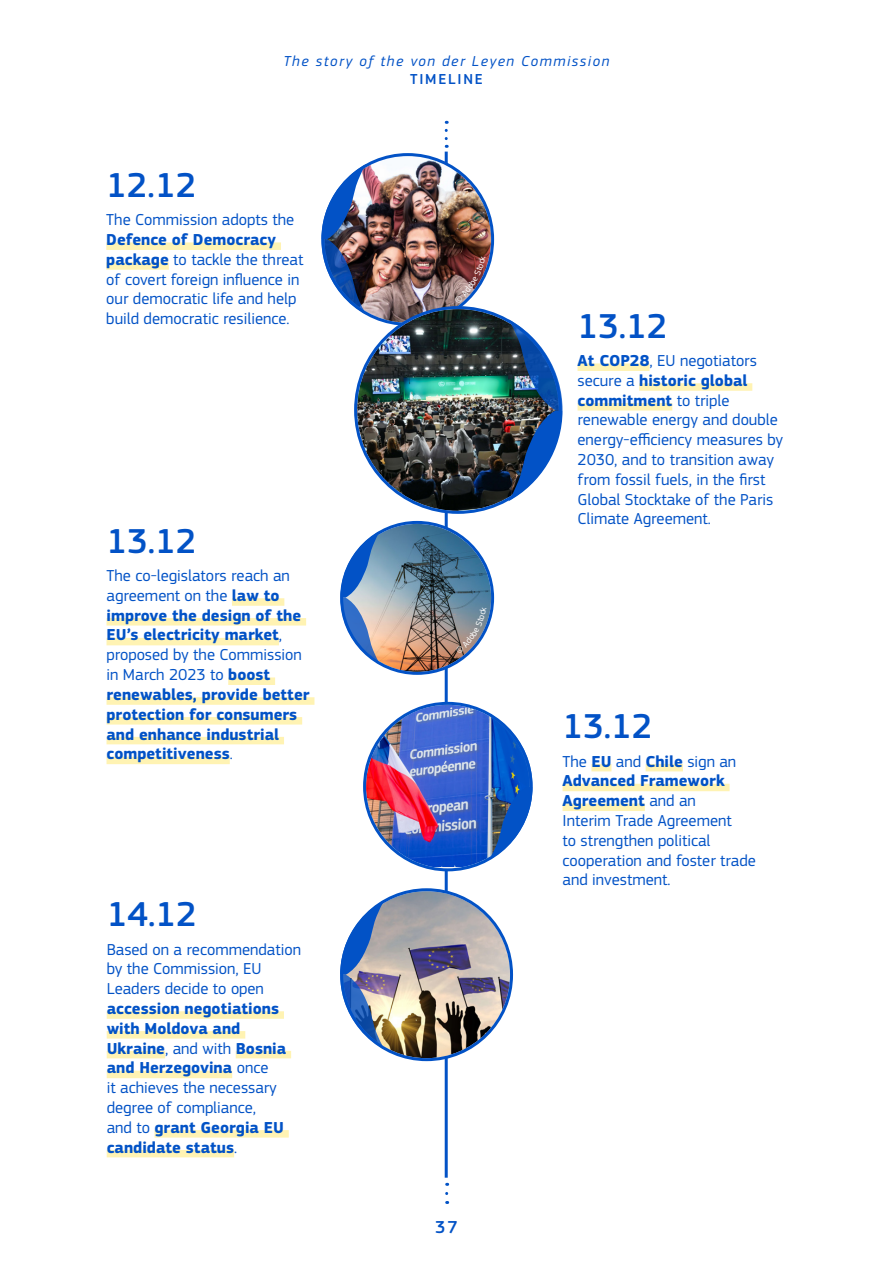
<style>
.page{position:relative;width:893px;height:1263px;background:#fff}
.page>*{position:absolute;margin:0;border:0;box-sizing:border-box;transform-origin:0 0}
.Body_text_blue{font:500 36px "EC Square Sans Pro";color:#0252c6}
.t1{font:500 18px "EC Square Sans Pro";color:#0252c6}
.Body_text_blue-2{font:16.5px/19.8px "EC Square Sans Pro";color:#0252c6}
.Body_text_blue-3{font:700 16.5px/19.8px "EC Square Sans Pro";color:#0252c6}
.t2{font:italic 15px "EC Square Sans Pro";letter-spacing:.1em;color:#0252c6}
.t3{font:500 15px "EC Square Sans Pro";letter-spacing:.12em;color:#0252c6}
.s1{font-weight:700}
.s2{font-weight:400}
</style>
<div class="page">
<hr style="left:445px;top:152px;width:3px;height:1026px;background:#0252c6">
<svg style="left:445px;top:130px;width:3px;height:18px"></svg>
<img style="left:324px;top:156px;width:167px;height:167px;border-radius:83px">
<img style="left:321px;top:164px;width:45px;height:150px">
<img style="left:357px;top:309px;width:202px;height:202px;border-radius:101px">
<img style="left:508px;top:319px;width:54px;height:182px">
<img style="left:343px;top:524px;width:148px;height:148px;border-radius:74px">
<svg style="left:340px;top:531px;width:40px;height:133px"></svg>
<img style="left:366px;top:705px;width:124px;height:162px">
<svg style="left:489px;top:713px;width:44px;height:147px"></svg>
<img style="left:343px;top:891px;width:167px;height:167px;border-radius:83px">
<img style="left:340px;top:900px;width:45px;height:149px">
<svg style="left:445px;top:1193px;width:3px;height:11px"></svg>
<div style="left:106px;top:242px;width:175px;height:8px;background:#fff3b3"></div>
<div style="left:106px;top:262px;width:63px;height:8px;background:#fff3b3"></div>
<div style="left:578px;top:363px;width:72px;height:8px;background:#fff3b3"></div>
<div style="left:639px;top:383px;width:113px;height:8px;background:#fff3b3"></div>
<div style="left:578px;top:403px;width:94px;height:8px;background:#fff3b3"></div>
<div style="left:232px;top:598px;width:52px;height:8px;background:#fff3b3"></div>
<div style="left:107px;top:618px;width:199px;height:7px;background:#fff3b3"></div>
<div style="left:107px;top:638px;width:172px;height:7px;background:#fff3b3"></div>
<div style="left:228px;top:677px;width:47px;height:8px;background:#fff3b3"></div>
<div style="left:107px;top:697px;width:207px;height:8px;background:#fff3b3"></div>
<div style="left:107px;top:717px;width:195px;height:7px;background:#fff3b3"></div>
<div style="left:107px;top:737px;width:177px;height:7px;background:#fff3b3"></div>
<div style="left:107px;top:757px;width:123px;height:7px;background:#fff3b3"></div>
<div style="left:591px;top:764px;width:20px;height:7px;background:#fff3b3"></div>
<div style="left:646px;top:764px;width:37px;height:7px;background:#fff3b3"></div>
<div style="left:562px;top:784px;width:168px;height:7px;background:#fff3b3"></div>
<div style="left:562px;top:803px;width:83px;height:8px;background:#fff3b3"></div>
<div style="left:107px;top:1011px;width:177px;height:8px;background:#fff3b3"></div>
<div style="left:107px;top:1031px;width:138px;height:7px;background:#fff3b3"></div>
<div style="left:107px;top:1051px;width:58px;height:7px;background:#fff3b3"></div>
<div style="left:236px;top:1051px;width:55px;height:7px;background:#fff3b3"></div>
<div style="left:107px;top:1071px;width:125px;height:7px;background:#fff3b3"></div>
<div style="left:154px;top:1130px;width:135px;height:7px;background:#fff3b3"></div>
<div style="left:107px;top:1150px;width:127px;height:7px;background:#fff3b3"></div>
<svg style="left:455px;top:255px;width:31px;height:48px"></svg>
<svg style="left:455px;top:606px;width:31px;height:48px"></svg>
<p class="t2" style="left:284px;top:53px;width:327px">The story of the von der Leyen Commission</p>
<p class="t3" style="left:410px;top:71px;width:74px">TIMELINE</p>
<p class="Body_text_blue" style="left:106px;top:164px;width:92px">12.12</p>
<p class="Body_text_blue-2" style="left:106px;top:210px;width:199px">The Commission adopts the<br><span class="s1">Defence of Democracy package</span> to tackle the threat of covert foreign influence in our democratic life and help build democratic resilience.</p>
<p class="Body_text_blue" style="left:107px;top:520px;width:92px">13.12</p>
<p class="Body_text_blue-3" style="left:107px;top:566px;width:205px"><span class="s2">The co-legislators reach an agreement on the</span> law to improve the design of the<br>EU’s electricity market<span class="s2">, proposed by the Commission in March 2023 to</span> boost renewables, provide better protection for consumers and enhance industrial competitiveness<span class="s2">.</span></p>
<p class="Body_text_blue" style="left:107px;top:893px;width:92px">14.12</p>
<p class="Body_text_blue-2" style="left:107px;top:939px;width:196px">Based on a recommendation by the Commission, EU<br>Leaders decide to open <span class="s1">accession negotiations with Moldova and<br>Ukraine</span>, and with <span class="s1">Bosnia and Herzegovina</span> once<br>it achieves the necessary degree of compliance,<br>and to <span class="s1">grant Georgia EU candidate status</span>.</p>
<p class="Body_text_blue" style="left:578px;top:305px;width:92px">13.12</p>
<p class="Body_text_blue-2" style="left:578px;top:351px;width:207px"><span class="s1">At COP28</span>, EU negotiators secure a <span class="s1">historic global commitment</span> to triple renewable energy and double energy-efficiency measures by<br>2030, and to transition away from fossil fuels, in the first<br>Global Stocktake of the Paris<br>Climate Agreement.</p>
<p class="Body_text_blue" style="left:562px;top:705px;width:92px">13.12</p>
<p class="Body_text_blue-2" style="left:562px;top:751px;width:195px">The <span class="s1">EU</span> and <span class="s1">Chile</span> sign an<br><span class="s1">Advanced Framework<br>Agreement</span> and an<br>Interim Trade Agreement<br>to strengthen political cooperation and foster trade and investment.</p>
<p class="t1" style="left:435px;top:1216px;width:24px">37</p>
</div>
